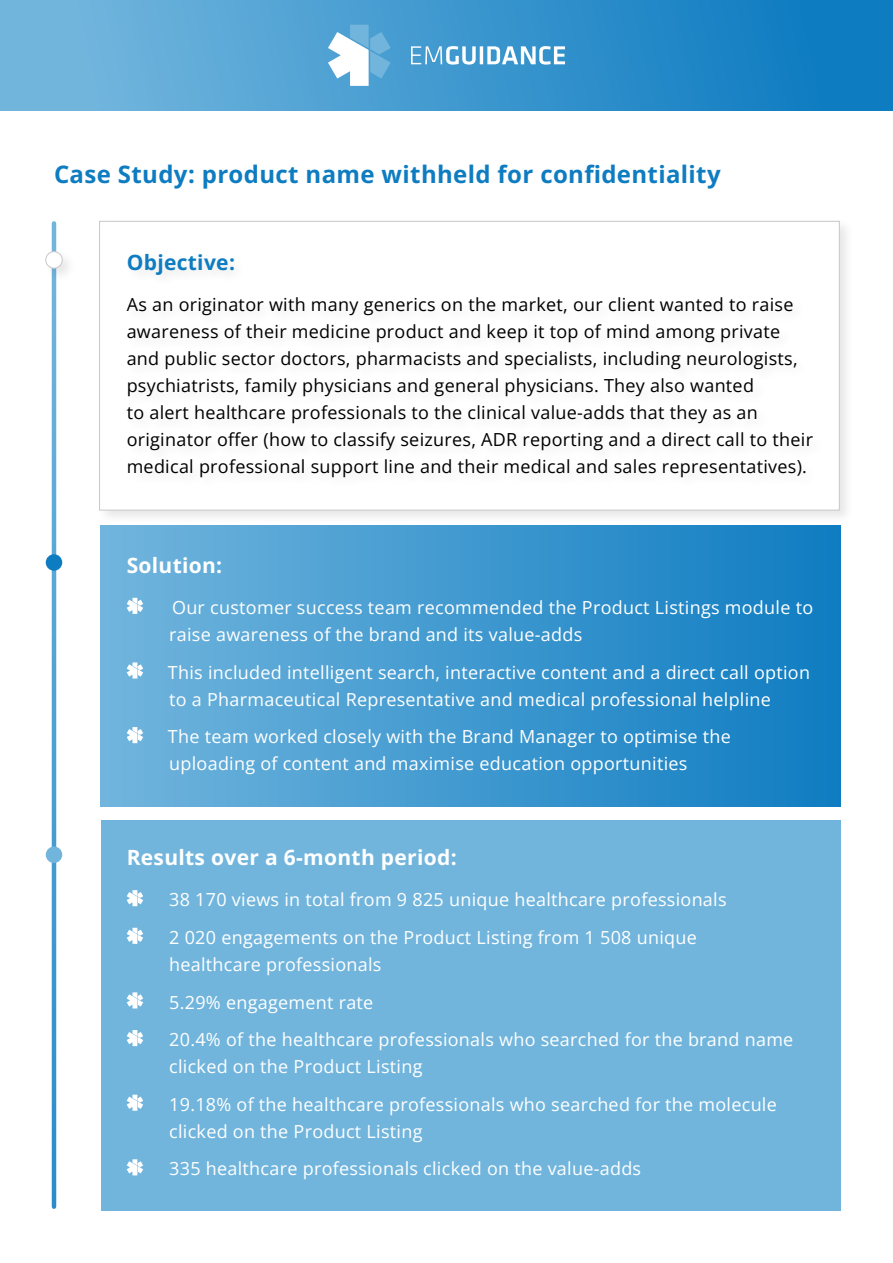
<style>
.page{position:relative;width:893px;height:1263px;background:#fff}
.page>*{position:absolute;margin:0;border:0;box-sizing:border-box;transform-origin:0 0}
.t1{font:700 24px "Open Sans";letter-spacing:.015em;color:#0e7cc1}
.t2{font:700 21px "Open Sans";letter-spacing:.015em;color:#fff}
.t3{font:700 21px "Open Sans";letter-spacing:.015em;color:#0e7cc1}
.t4{font:18px/37.7px "Open Sans";letter-spacing:.015em;color:#fff}
.t5{font:18px/27px "Open Sans";letter-spacing:.015em;color:#000}
</style>
<div class="page">
<div style="left:101px;top:820px;width:739px;height:390px;background:#71b5dd"></div>
<div style="left:101px;top:525px;width:739px;height:281px;background:linear-gradient(to right,#71b5dd,#0f7cc1)"></div>
<div style="left:0;top:0;width:893px;height:111px;background:linear-gradient(to right,#79badf,#0678bf)"></div>
<div style="left:96px;top:218px;width:758px;height:308px;background:#f6f6f6"></div>
<div style="left:99px;top:221px;width:740px;height:289px;background:#fff;border:1px solid #c7c8ca"></div>
<svg style="left:328px;top:25px;width:63px;height:61px"></svg>
<svg style="left:411px;top:46px;width:154px;height:19px"></svg>
<svg style="left:127px;top:598px;width:16px;height:16px"></svg>
<svg style="left:127px;top:662px;width:16px;height:16px"></svg>
<svg style="left:127px;top:727px;width:16px;height:16px"></svg>
<svg style="left:52px;top:223px;width:4px;height:984px;background:#4da0d2"></svg>
<div style="left:43px;top:249px;width:34px;height:34px;background:#000;opacity:.1"></div>
<div style="left:46px;top:252px;width:16px;height:16px;background:#fff;border-radius:50%"></div>
<div style="left:46px;top:251px;width:16px;height:17px;border:1px solid #c7c8ca;border-radius:50%"></div>
<div style="left:46px;top:554px;width:16px;height:17px;background:#0e7cc1;border-radius:50%"></div>
<div style="left:46px;top:846px;width:16px;height:17px;background:#71b5dd;border-radius:50%"></div>
<svg style="left:127px;top:890px;width:16px;height:16px"></svg>
<svg style="left:127px;top:928px;width:16px;height:16px"></svg>
<svg style="left:127px;top:992px;width:16px;height:16px"></svg>
<svg style="left:127px;top:1030px;width:16px;height:16px"></svg>
<svg style="left:127px;top:1095px;width:16px;height:16px"></svg>
<svg style="left:127px;top:1159px;width:16px;height:16px"></svg>
<h1 class="t1" style="left:54px;top:158px;width:668px">Case Study: product name withheld for confidentiality</h1>
<p class="t3" style="left:127px;top:248px;width:110px">Objective:</p>
<p class="t5" style="left:127px;top:291px;width:688px">As an originator with many generics on the market, our client wanted to raise awareness of their medicine product and keep it top of mind among private and public sector doctors, pharmacists and specialists, including neurologists, psychiatrists, family physicians and general physicians. They also wanted<br>to alert healthcare professionals to the clinical value-adds that they as an originator offer (how to classify seizures, ADR reporting and a direct call to their medical professional support line and their medical and sales representatives).</p>
<p class="t2" style="left:127px;top:551px;width:97px">Solution:</p>
<p class="t4" style="left:169px;top:593px;width:645px;line-height:27px">Our customer success team recommended the Product Listings module to raise awareness of the brand and its value-adds</p>
<p class="t4" style="left:168px;top:658px;width:643px;line-height:27px">This included intelligent search, interactive content and a direct call option to a Pharmaceutical Representative and medical professional helpline</p>
<p class="t4" style="left:168px;top:723px;width:564px;line-height:27px">The team worked closely with the Brand Manager to optimise the uploading of content and maximise education opportunities</p>
<p class="t2" style="left:127px;top:843px;width:332px">Results over a 6-month period:</p>
<p class="t4" style="left:169px;top:880px;width:559px">38 170 views in total from 9 825 unique healthcare professionals<br>2 020 engagements on the Product Listing from 1 508 unique</p>
<p class="t4" style="left:169px;top:945px;width:626px">healthcare professionals<br>5.29% engagement rate<br>20.4% of the healthcare professionals who searched for the brand name</p>
<p class="t4" style="left:169px;top:1047px;width:609px">clicked on the Product Listing<br>19.18% of the healthcare professionals who searched for the molecule</p>
<p class="t4" style="left:169px;top:1112px;width:473px">clicked on the Product Listing<br>335 healthcare professionals clicked on the value-adds</p>
</div>
